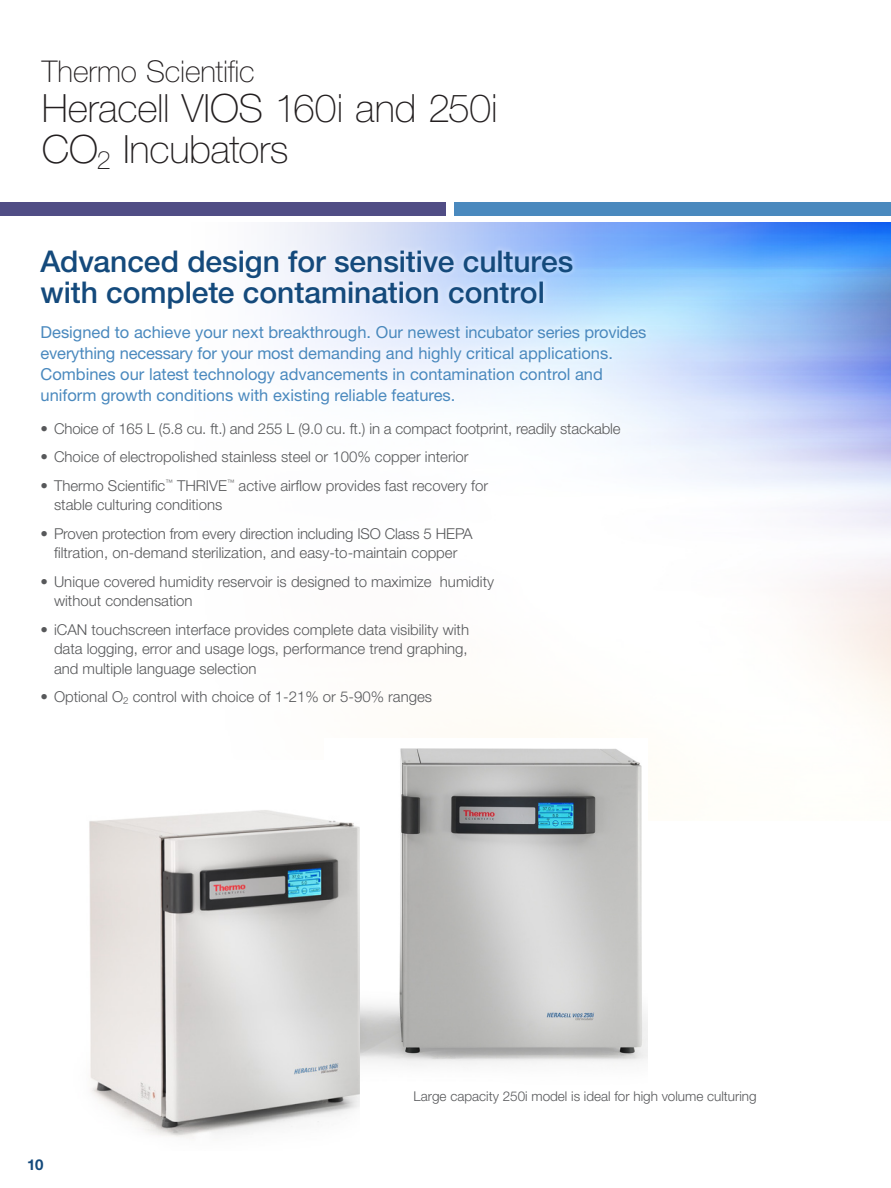
<style>
.page{position:relative;width:891px;height:1188px;background:#fff}
.page>*{position:absolute;margin:0;border:0;box-sizing:border-box;transform-origin:0 0}
.Product_Head{font:100 39px/40.5px "Helvetica Neue LT Std";letter-spacing:-.005em;color:#231f20}
.BODY_HEAD_2{font:500 30px/31.5px "Helvetica Neue LT Std";letter-spacing:-.005em;color:#144a7c}
.Product_Head-2{font:100 30px "Helvetica Neue LT Std";letter-spacing:-.005em;color:#231f20}
.body_copy{font:16.5px/21px "Helvetica Neue LT Std";color:#4a89be}
.main_intro{font:300 15px/19.5px "Helvetica Neue LT Std";color:#57585a}
.t1{font:700 15px "Helvetica Neue LT Std";color:#144a7c}
.benefit_bullets{font:300 13.5px "Helvetica Neue LT Std";color:#57585a}
</style>
<div class="page">
<img style="left:274px;top:222px;width:617px;height:516px">
<div style="left:0;top:202px;width:446px;height:14px;background:#504d85"></div>
<div style="left:454px;top:202px;width:437px;height:14px;background:#4a89be"></div>
<div style="left:35px;top:245px;width:617px;height:466px;background:#fff;opacity:.48"></div>
<img style="left:360px;top:748px;width:288px;height:318px">
<img style="left:89px;top:810px;width:271px;height:328px">
<p class="Product_Head-2" style="left:42px;top:54px;width:215px">Thermo Scientific</p>
<p class="Product_Head" style="left:42px;top:88px;width:457px">Heracell VIOS 160i and 250i<br>CO<sub>2</sub> Incubators</p>
<p class="BODY_HEAD_2" style="left:41px;top:245px;width:534px">Advanced design for sensitive cultures with complete contamination control</p>
<p class="body_copy" style="left:41px;top:321px;width:608px">Designed to achieve your next breakthrough. Our newest incubator series provides everything necessary for your most demanding and highly critical applications.<br>Combines our latest technology advancements in contamination control and uniform growth conditions with existing reliable features.</p>
<p class="main_intro" style="left:41px;top:419px;width:582px">• Choice of 165 L (5.8 cu. ft.) and 255 L (9.0 cu. ft.) in a compact footprint, readily stackable</p>
<p class="main_intro" style="left:41px;top:447px;width:430px">• Choice of electropolished stainless steel or 100% copper interior</p>
<p class="main_intro" style="left:54px;top:475px;width:436px;text-indent:-14px">• Thermo Scientific<sup>™</sup> THRIVE<sup>™</sup> active airflow provides fast recovery for stable culturing conditions</p>
<p class="main_intro" style="left:41px;top:523px;width:434px;text-align:center">• Proven protection from every direction including ISO Class 5 HEPA filtration, on-demand sterilization, and easy-to-maintain copper</p>
<p class="main_intro" style="left:54px;top:571px;width:442px;text-indent:-14px">• Unique covered humidity reservoir is designed to maximize humidity without condensation</p>
<p class="main_intro" style="left:54px;top:619px;width:417px;text-align:justify;text-indent:-14px">• iCAN touchscreen interface provides complete data visibility with data logging, error and usage logs, performance trend graphing, and multiple language selection</p>
<p class="main_intro" style="left:41px;top:687px;width:393px">• Optional O<sub>2</sub> control with choice of 1-21% or 5-90% ranges</p>
<p class="t1" style="left:27px;top:1156px;width:18px">10</p>
<p class="benefit_bullets" style="left:414px;top:1088px;width:345px">Large capacity 250i model is ideal for high volume culturing</p>
</div>
